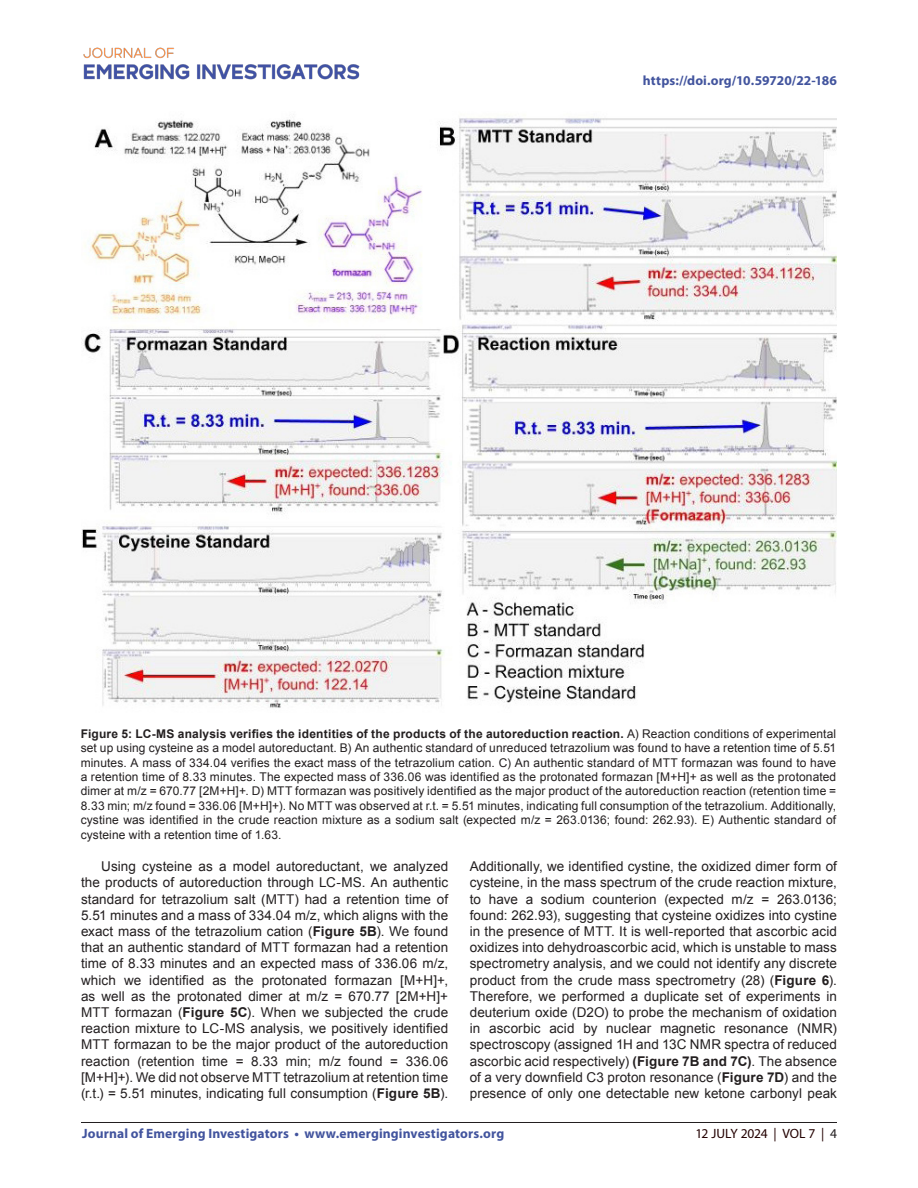
<style>
.page{position:relative;width:918px;height:1188px;background:#fff}
.page>*{position:absolute;margin:0;border:0;box-sizing:border-box;transform-origin:0 0}
.t1{font:13.5px/16.2px "Arial";letter-spacing:.005em;color:#231f20;text-align:justify}
.t2{font:700 13.5px "Myriad Pro";letter-spacing:.01em;color:#42549e}
.t3{font:13.5px "Myriad Pro";letter-spacing:-.01em;color:#230000}
.t4{font:12px/14.4px "Arial";letter-spacing:.01em;color:#231f20;text-align:justify}
.s1{font-weight:700}
.s2{color:#231f20}
</style>
<div class="page">
<hr style="left:81px;top:1122px;width:756px;height:1px;background:#231f20">
<img style="left:83px;top:47px;width:277px;height:33px">
<img style="left:81px;top:118px;width:756px;height:590px">
<p class="t2" style="left:643px;top:72px;width:196px">https://doi.org/10.59720/22-186</p>
<p class="t4" style="left:81px;top:726px;width:757px"><span class="s1">Figure 5: LC-MS analysis verifies the identities of the products of the autoreduction reaction.</span> A) Reaction conditions of experimental set up using cysteine as a model autoreductant. B) An authentic standard of unreduced tetrazolium was found to have a retention time of 5.51 minutes. A mass of 334.04 verifies the exact mass of the tetrazolium cation. C) An authentic standard of MTT formazan was found to have a retention time of 8.33 minutes. The expected mass of 336.06 was identified as the protonated formazan [M+H]+ as well as the protonated dimer at m/z = 670.77 [2M+H]+. D) MTT formazan was positively identified as the major product of the autoreduction reaction (retention time = 8.33 min; m/z found = 336.06 [M+H]+). No MTT was observed at r.t. = 5.51 minutes, indicating full consumption of the tetrazolium. Additionally, cystine was identified in the crude reaction mixture as a sodium salt (expected m/z = 263.0136; found: 262.93). E) Authentic standard of cysteine with a retention time of 1.63.</p>
<p class="t1" style="left:81px;top:858px;width:369px;text-indent:20px">Using cysteine as a model autoreductant, we analyzed the products of autoreduction through LC-MS. An authentic standard for tetrazolium salt (MTT) had a retention time of 5.51 minutes and a mass of 334.04 m/z, which aligns with the exact mass of the tetrazolium cation (<span class="s1">Figure 5B</span>). We found that an authentic standard of MTT formazan had a retention time of 8.33 minutes and an expected mass of 336.06 m/z, which we identified as the protonated formazan [M+H]+, as well as the protonated dimer at m/z = 670.77 [2M+H]+ MTT formazan (<span class="s1">Figure 5C</span>). When we subjected the crude reaction mixture to LC-MS analysis, we positively identified MTT formazan to be the major product of the autoreduction reaction (retention time = 8.33 min; m/z found = 336.06 [M+H]+). We did not observe MTT tetrazolium at retention time (r.t.) = 5.51 minutes, indicating full consumption (<span class="s1">Figure 5B</span>).</p>
<p class="t1" style="left:470px;top:858px;width:369px">Additionally, we identified cystine, the oxidized dimer form of cysteine, in the mass spectrum of the crude reaction mixture, to have a sodium counterion (expected m/z = 263.0136; found: 262.93), suggesting that cysteine oxidizes into cystine in the presence of MTT. It is well-reported that ascorbic acid oxidizes into dehydroascorbic acid, which is unstable to mass spectrometry analysis, and we could not identify any discrete product from the crude mass spectrometry (28) (<span class="s1">Figure 6</span>).<br>Therefore, we performed a duplicate set of experiments in deuterium oxide (D2O) to probe the mechanism of oxidation in ascorbic acid by nuclear magnetic resonance (NMR) spectroscopy (assigned 1H and 13C NMR spectra of reduced ascorbic acid respectively) <span class="s1">(Figure 7B and 7C)</span>. The absence of a very downfield C3 proton resonance (<span class="s1">Figure 7D</span>) and the presence of only one detectable new ketone carbonyl peak</p>
<p class="t2" style="left:82px;top:1125px;width:424px">Journal of Emerging Investigators • www.emerginginvestigators.org</p>
<p class="t3" style="left:696px;top:1125px;width:143px">12 JULY 2024 | VOL 7 | <span class="s2">4</span></p>
</div>
